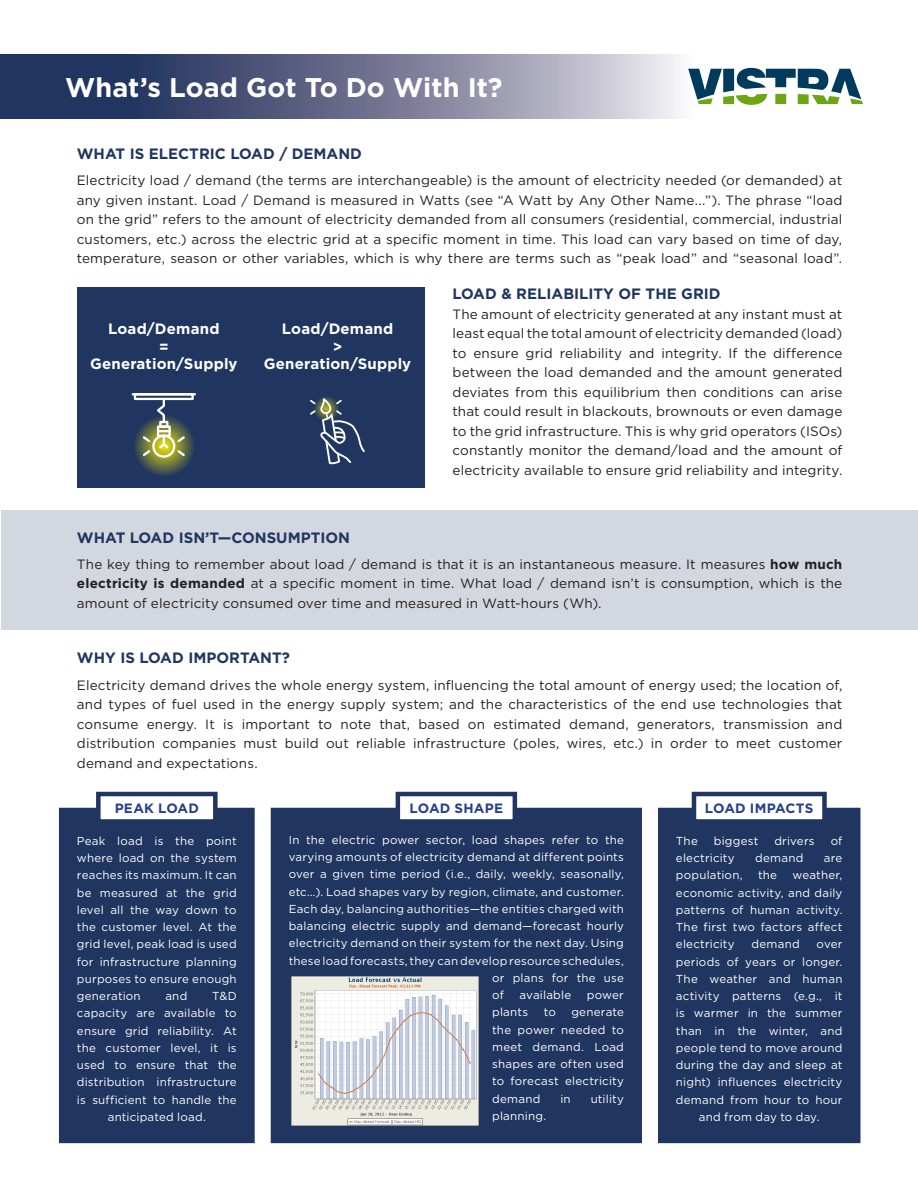
<style>
.page{position:relative;width:918px;height:1188px;background:#fff}
.page>*{position:absolute;margin:0;border:0;box-sizing:border-box;transform-origin:0 0}
.t1{font:700 27px "Gotham";color:#fff}
.Subhead{font:700 15px "Gotham";color:#203660}
.t2{font:700 15px "Gotham";letter-spacing:.015em;color:#fff}
.t3{font:13.5px/19.5px "Gotham";letter-spacing:.01em;color:#231f20;text-align:justify}
.t4{font:700 13.5px "Gotham";letter-spacing:.015em;color:#253f8e}
.t5{font:11.55px/17.2px "Gotham";letter-spacing:.02em;color:#fff;text-align:justify}
.s1{font-weight:700}
</style>
<div class="page">
<svg style="left:0;top:54px;width:754px;height:65px;background:#757c98"></svg>
<svg style="left:688px;top:68px;width:175px;height:37px"></svg>
<div style="left:1px;top:511px;width:917px;height:119px;background:#d3d7df"></div>
<div style="left:77px;top:287px;width:347px;height:201px;background:#203660"></div>
<svg style="left:133px;top:415px;width:62px;height:62px"></svg>
<hr style="left:133px;top:393px;width:62px;height:2px;background:#fff">
<div style="left:134px;top:393px;width:60px;height:7px;border:2px solid #fff"></div>
<div style="left:157px;top:425px;width:14px;height:12px;border:2px solid #fff"></div>
<div style="left:159px;top:421px;width:9px;height:7px;border:2px solid #fff"></div>
<svg style="left:154px;top:397px;width:12px;height:27px"></svg>
<svg style="left:141px;top:430px;width:46px;height:28px"></svg>
<svg style="left:310px;top:398px;width:55px;height:66px"></svg>
<div style="left:280px;top:817px;width:353px;height:317px;background:#203660"></div>
<div style="left:271px;top:808px;width:371px;height:335px;border:18px solid #203660"></div>
<div style="left:68px;top:817px;width:178px;height:317px;background:#203660"></div>
<div style="left:59px;top:808px;width:196px;height:335px;border:18px solid #203660"></div>
<div style="left:667px;top:817px;width:184px;height:317px;background:#203660"></div>
<div style="left:658px;top:808px;width:202px;height:335px;border:18px solid #203660"></div>
<div style="left:98px;top:794px;width:117px;height:27px;background:#fff"></div>
<div style="left:96px;top:792px;width:122px;height:32px;border:4px solid #203660"></div>
<div style="left:398px;top:794px;width:117px;height:27px;background:#fff"></div>
<div style="left:396px;top:792px;width:121px;height:32px;border:4px solid #203660"></div>
<div style="left:694px;top:794px;width:130px;height:27px;background:#fff"></div>
<div style="left:692px;top:792px;width:135px;height:32px;border:4px solid #203660"></div>
<img style="left:291px;top:977px;width:188px;height:148px">
<p class="t1" style="left:65px;top:70px;width:439px">What’s Load Got To Do With It?</p>
<p class="Subhead" style="left:77px;top:144px;width:287px">WHAT IS ELECTRIC LOAD / DEMAND</p>
<p class="t3" style="left:77px;top:170px;width:767px">Electricity load / demand (the terms are interchangeable) is the amount of electricity needed (or demanded) at any given instant. Load / Demand is measured in Watts (see “A Watt by Any Other Name...”). The phrase “load on the grid” refers to the amount of electricity demanded from all consumers (residential, commercial, industrial customers, etc.) across the electric grid at a specific moment in time. This load can vary based on time of day, temperature, season or other variables, which is why there are terms such as “peak load” and “seasonal load”.</p>
<p class="t2" style="left:108px;top:319px;width:113px">Load/Demand</p>
<p class="t2" style="left:159px;top:336px;width:11px">=</p>
<p class="t2" style="left:90px;top:354px;width:149px">Generation/Supply</p>
<p class="t2" style="left:282px;top:319px;width:113px">Load/Demand</p>
<p class="t2" style="left:333px;top:336px;width:11px">&gt;</p>
<p class="t2" style="left:264px;top:354px;width:149px">Generation/Supply</p>
<p class="Subhead" style="left:453px;top:284px;width:270px">LOAD &amp; RELIABILITY OF THE GRID</p>
<p class="t3" style="left:453px;top:304px;width:391px">The amount of electricity generated at any instant must at least equal the total amount of electricity demanded (load) to ensure grid reliability and integrity. If the difference between the load demanded and the amount generated deviates from this equilibrium then conditions can arise that could result in blackouts, brownouts or even damage to the grid infrastructure. This is why grid operators (ISOs) constantly monitor the demand/load and the amount of electricity available to ensure grid reliability and integrity.</p>
<p class="Subhead" style="left:77px;top:527px;width:275px">WHAT LOAD ISN’T—CONSUMPTION</p>
<p class="t3" style="left:77px;top:554px;width:767px">The key thing to remember about load / demand is that it is an instantaneous measure. It measures <span class="s1">how much electricity is demanded</span> at a specific moment in time. What load / demand isn’t is consumption, which is the amount of electricity consumed over time and measured in Watt-hours (Wh).</p>
<p class="Subhead" style="left:77px;top:648px;width:215px">WHY IS LOAD IMPORTANT?</p>
<p class="t3" style="left:77px;top:675px;width:767px">Electricity demand drives the whole energy system, influencing the total amount of energy used; the location of, and types of fuel used in the energy supply system; and the characteristics of the end use technologies that consume energy. It is important to note that, based on estimated demand, generators, transmission and distribution companies must build out reliable infrastructure (poles, wires, etc.) in order to meet customer demand and expectations.</p>
<p class="t4" style="left:115px;top:799px;width:86px">PEAK LOAD</p>
<p class="t4" style="left:410px;top:799px;width:95px">LOAD SHAPE</p>
<p class="t4" style="left:705px;top:799px;width:110px">LOAD IMPACTS</p>
<p class="t5" style="left:77px;top:832px;width:161px">Peak load is the point where load on the system reaches its maximum. It can be measured at the grid level all the way down to the customer level. At the grid level, peak load is used for infrastructure planning purposes to ensure enough generation</p>
<p class="t5" style="left:165px;top:987px;width:23px">and</p>
<p class="t5" style="left:212px;top:987px;width:26px">T&amp;D</p>
<p class="t5" style="left:77px;top:1004px;width:161px">capacity are available to</p>
<p class="t5" style="left:77px;top:1022px;width:161px">ensure grid reliability. At</p>
<p class="t5" style="left:77px;top:1039px;width:161px">the customer level, it is</p>
<p class="t5" style="left:77px;top:1056px;width:161px">used to ensure that the</p>
<p class="t5" style="left:77px;top:1073px;width:161px">distribution infrastructure</p>
<p class="t5" style="left:77px;top:1091px;width:161px">is sufficient to handle the</p>
<p class="t5" style="left:108px;top:1108px;width:100px">anticipated load.</p>
<p class="t5" style="left:289px;top:831px;width:337px">In the electric power sector, load shapes refer to the</p>
<p class="t5" style="left:289px;top:848px;width:337px">varying amounts of electricity demand at different points</p>
<p class="t5" style="left:289px;top:865px;width:337px">over a given time period (i.e., daily, weekly, seasonally,</p>
<p class="t5" style="left:289px;top:883px;width:337px">etc…). Load shapes vary by region, climate, and customer.</p>
<p class="t5" style="left:289px;top:900px;width:337px">Each day, balancing authorities—the entities charged with</p>
<p class="t5" style="left:289px;top:917px;width:337px">balancing electric supply and demand—forecast hourly</p>
<p class="t5" style="left:289px;top:934px;width:337px">electricity demand on their system for the next day. Using</p>
<p class="t5" style="left:289px;top:952px;width:337px">these load forecasts, they can develop resource schedules,</p>
<p class="t5" style="left:492px;top:969px;width:133px">or plans for the use</p>
<p class="t5" style="left:492px;top:986px;width:13px">of</p>
<p class="t5" style="left:520px;top:986px;width:53px">available</p>
<p class="t5" style="left:587px;top:986px;width:39px">power</p>
<p class="t5" style="left:492px;top:1003px;width:37px">plants</p>
<p class="t5" style="left:544px;top:1003px;width:14px">to</p>
<p class="t5" style="left:492px;top:1003px;width:133px;text-indent:79px">generate the power needed to meet demand. Load shapes are often used to forecast electricity demand</p>
<p class="t5" style="left:560px;top:1090px;width:12px">in</p>
<p class="t5" style="left:591px;top:1090px;width:35px">utility</p>
<p class="t5" style="left:492px;top:1107px;width:56px">planning.</p>
<p class="t5" style="left:676px;top:832px;width:23px">The</p>
<p class="t5" style="left:714px;top:832px;width:46px">biggest</p>
<p class="t5" style="left:774px;top:832px;width:42px">drivers</p>
<p class="t5" style="left:831px;top:832px;width:13px">of</p>
<p class="t5" style="left:676px;top:849px;width:60px">electricity</p>
<p class="t5" style="left:755px;top:849px;width:50px">demand</p>
<p class="t5" style="left:824px;top:849px;width:20px">are</p>
<p class="t5" style="left:676px;top:866px;width:68px">population,</p>
<p class="t5" style="left:758px;top:866px;width:20px">the</p>
<p class="t5" style="left:676px;top:866px;width:168px;text-indent:117px">weather, economic activity, and daily patterns of human activity.<br>The first two factors affect electricity</p>
<p class="t5" style="left:752px;top:935px;width:50px">demand</p>
<p class="t5" style="left:817px;top:935px;width:27px">over</p>
<p class="t5" style="left:676px;top:953px;width:168px">periods of years or longer.</p>
<p class="t5" style="left:676px;top:970px;width:168px">The weather and human</p>
<p class="t5" style="left:676px;top:987px;width:168px">activity patterns (e.g., it</p>
<p class="t5" style="left:676px;top:1004px;width:168px">is warmer in the summer</p>
<p class="t5" style="left:676px;top:1022px;width:168px">than in the winter, and</p>
<p class="t5" style="left:676px;top:1039px;width:168px">people tend to move around</p>
<p class="t5" style="left:676px;top:1056px;width:168px">during the day and sleep at</p>
<p class="t5" style="left:676px;top:1073px;width:168px">night) influences electricity</p>
<p class="t5" style="left:676px;top:1091px;width:168px">demand from hour to hour</p>
<p class="t5" style="left:699px;top:1108px;width:122px">and from day to day.</p>
</div>
